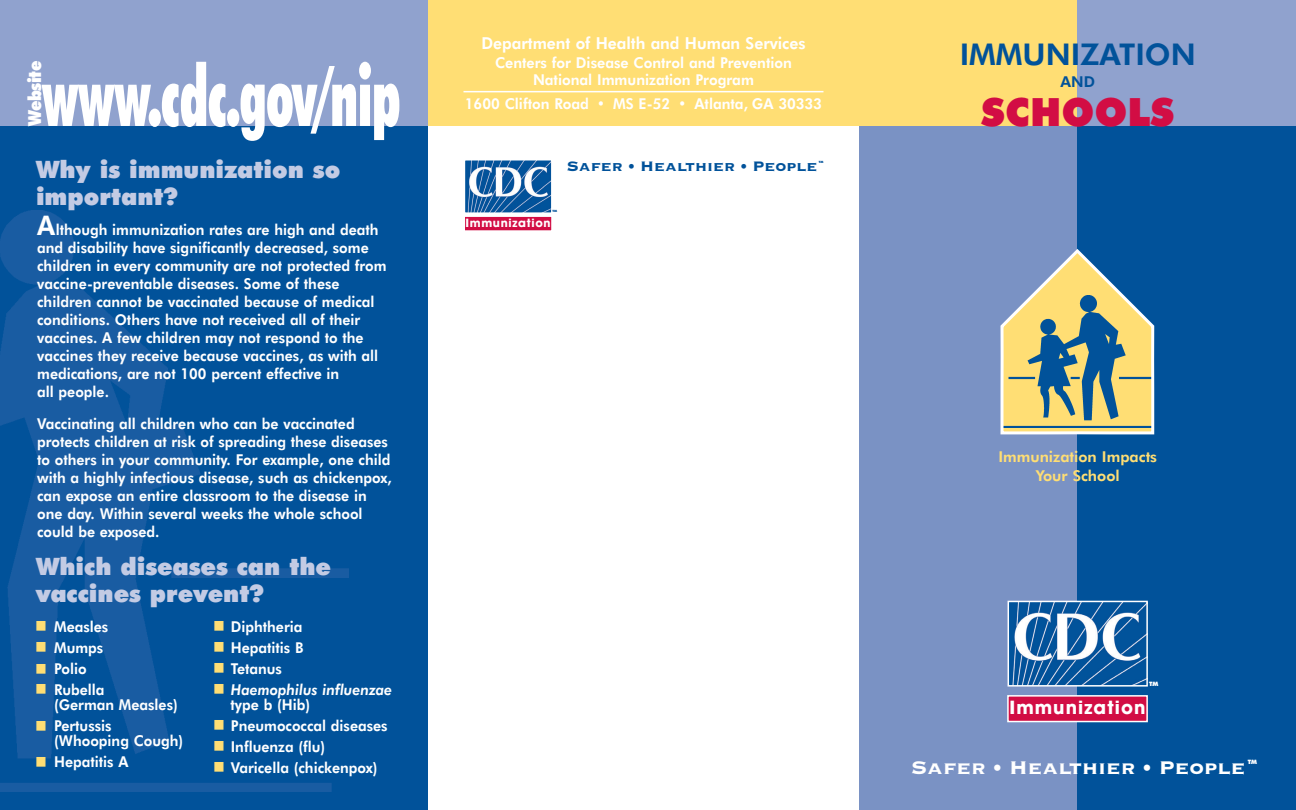
<style>
.page{position:relative;width:1296px;height:810px;background:#fff}
.page>*{position:absolute;margin:0;border:0;box-sizing:border-box;transform-origin:0 0}
.t1{font:900 condensed 82.5px "Futura BT";color:#fff;scale:.67 1}
.t2{font:900 39px "Futura BT";color:#d20d44}
.t3{font:800 30px "Futura BT";color:#01529a}
.t4{font:900 24px/27px "Futura BT";color:#c3cbe4}
.t5{font:24px "Copperplate Thirty Three BC";color:#fff}
.t6{font:18px "Copperplate Thirty Three BC";color:#01529a}
.t7{font:700 18px "Avant Garde";letter-spacing:.06em;color:#fff}
.t8{font:900 18px "Futura BT";letter-spacing:-.03em;color:#fff;scale:.9 1}
.t9{font:800 16.5px "Futura BT";color:#fff;scale:.95 1}
.t10{font:800 15px/18px "Futura BT";color:#fff;scale:.94 1}
.t11{font:800 15px/16.5px "Futura BT";color:#fff;text-align:center;scale:.95 1}
.t12{font:italic 800 15px/15px "Futura BT";color:#fff;scale:.94 1}
.t13{font:800 15px/19.5px "Futura BT";color:#ffde74;text-align:center}
.t14{font:800 15px "Futura BT";color:#01529a}
.t15{font:700 11.25px "Avant Garde";letter-spacing:.06em;color:#fff}
.t16{font:900 6px "Futura BT";color:#fff}
.t17{font:900 3px "Futura BT";color:#01529a}
.s1{font-size:27px}
.s2{color:#ffde74}
.s3{font-style:normal}
</style>
<div class="page">
<div style="left:428px;top:0;width:432px;height:126px;background:#ffde74"></div>
<hr style="left:464px;top:91px;width:360px;height:1px;background:#fff">
<div style="left:0;top:0;width:428px;height:126px;background:#90a2ce"></div>
<div style="left:0;top:126px;width:428px;height:684px;background:#01529a"></div>
<img style="left:0;top:210px;width:349px;height:582px">
<div style="left:860px;top:0;width:218px;height:126px;background:#ffde74"></div>
<div style="left:860px;top:126px;width:218px;height:684px;background:#7a92c4"></div>
<div style="left:1078px;top:126px;width:218px;height:684px;background:#01529a"></div>
<div style="left:1078px;top:0;width:218px;height:126px;background:#90a2ce"></div>
<img style="left:1011px;top:604px;width:134px;height:80px">
<div style="left:1008px;top:601px;width:140px;height:86px;border:2px solid #fff"></div>
<div style="left:1008px;top:696px;width:139px;height:26px;background:#d20d44"></div>
<div style="left:1007px;top:695px;width:141px;height:27px;border:2px solid #fff"></div>
<img style="left:467px;top:162px;width:83px;height:49px">
<div style="left:464px;top:159px;width:89px;height:55px;border:2px solid #fff"></div>
<div style="left:464px;top:216px;width:88px;height:15px;background:#d20d44"></div>
<div style="left:464px;top:215px;width:89px;height:17px;border:2px solid #fff"></div>
<svg style="left:1000px;top:249px;width:154px;height:185px"></svg>
<p class="t8" style="left:28px;top:126px;width:74px;rotate:-90deg">Website</p>
<h1 class="t1" style="left:42px;top:61px;width:537px">www.cdc.gov/nip</h1>
<h3 class="t4" style="left:36px;top:158px;width:306px">Why is immunization so important?</h3>
<p class="t10" style="left:37px;top:222px;width:373px"><span class="s1">A</span>lthough immunization rates are high and death and disability have significantly decreased, some children in every community are not protected from vaccine-preventable diseases. Some of these children cannot be vaccinated because of medical conditions. Others have not received all of their vaccines. A few children may not respond to the vaccines they receive because vaccines, as with all medications, are not 100 percent effective in<br>all people.</p>
<p class="t10" style="left:37px;top:416px;width:379px">Vaccinating all children who can be vaccinated protects children at risk of spreading these diseases to others in your community. For example, one child with a highly infectious disease, such as chickenpox, can expose an entire classroom to the disease in one day. Within several weeks the whole school could be exposed.</p>
<h3 class="t4" style="left:36px;top:555px;width:297px">Which diseases can the vaccines prevent?</h3>
<p class="t10" style="left:36px;top:619px;width:78px"><sup>■</sup> Measles</p>
<p class="t10" style="left:36px;top:640px;width:73px"><sup>■</sup> Mumps</p>
<p class="t10" style="left:36px;top:661px;width:55px"><span class="s2">■</span> Polio</p>
<p class="t10" style="left:54px;top:683px;width:133px;line-height:15px;text-indent:-18px"><sup>■</sup> Rubella<br>(German Measles)</p>
<p class="t10" style="left:54px;top:719px;width:139px;line-height:15px;text-indent:-18px"><span class="s2">■</span> Pertussis (Whooping Cough)</p>
<p class="t10" style="left:36px;top:754px;width:100px"><span class="s2">■</span> Hepatitis A</p>
<p class="t10" style="left:214px;top:619px;width:95px"><sup>■</sup> Diphtheria</p>
<p class="t10" style="left:214px;top:640px;width:97px"><sup>■</sup> Hepatitis B</p>
<p class="t10" style="left:214px;top:661px;width:74px"><sup>■</sup> Tetanus</p>
<p class="t12" style="left:231px;top:683px;width:174px;text-indent:-17px"><sup>■</sup> Haemophilus influenzae <span class="s3">type b (Hib)</span></p>
<p class="t10" style="left:214px;top:718px;width:186px"><sup>■</sup> Pneumococcal diseases</p>
<p class="t10" style="left:214px;top:739px;width:120px"><sup>■</sup> Influenza (flu)</p>
<p class="t10" style="left:214px;top:760px;width:176px"><sup>■</sup> Varicella (chickenpox)</p>
<p class="t9" style="left:481px;top:36px;width:343px">Department of Health and Human Services</p>
<p class="t11" style="left:495px;top:56px;width:314px">Centers for Disease Control and Prevention<br>National Immunization Program</p>
<p class="t11" style="left:465px;top:97px;width:377px">1600 Clifton Road • MS E-52 • Atlanta, GA 30333</p>
<p class="t17" style="left:819px;top:160px;width:6px">TM</p>
<p class="t6" style="left:567px;top:154px;width:252px">Safer • Healthier • People</p>
<p class="t17" style="left:552px;top:210px;width:6px">TM</p>
<p class="t15" style="left:466px;top:218px;width:87px">Immunization</p>
<h3 class="t3" style="left:960px;top:42px;width:238px">IMMUNIZATION</h3>
<p class="t14" style="left:1061px;top:76px;width:36px">AND</p>
<h2 class="t2" style="left:981px;top:96px;width:194px">SCHOOLS</h2>
<p class="t13" style="left:998px;top:448px;width:160px">Immunization Impacts<br>Your School</p>
<p class="t16" style="left:1149px;top:681px;width:11px">TM</p>
<p class="t7" style="left:1010px;top:700px;width:138px">Immunization</p>
<p class="t16" style="left:1248px;top:760px;width:11px">TM</p>
<h3 class="t5" style="left:911px;top:751px;width:336px">Safer • Healthier • People</h3>
</div>
